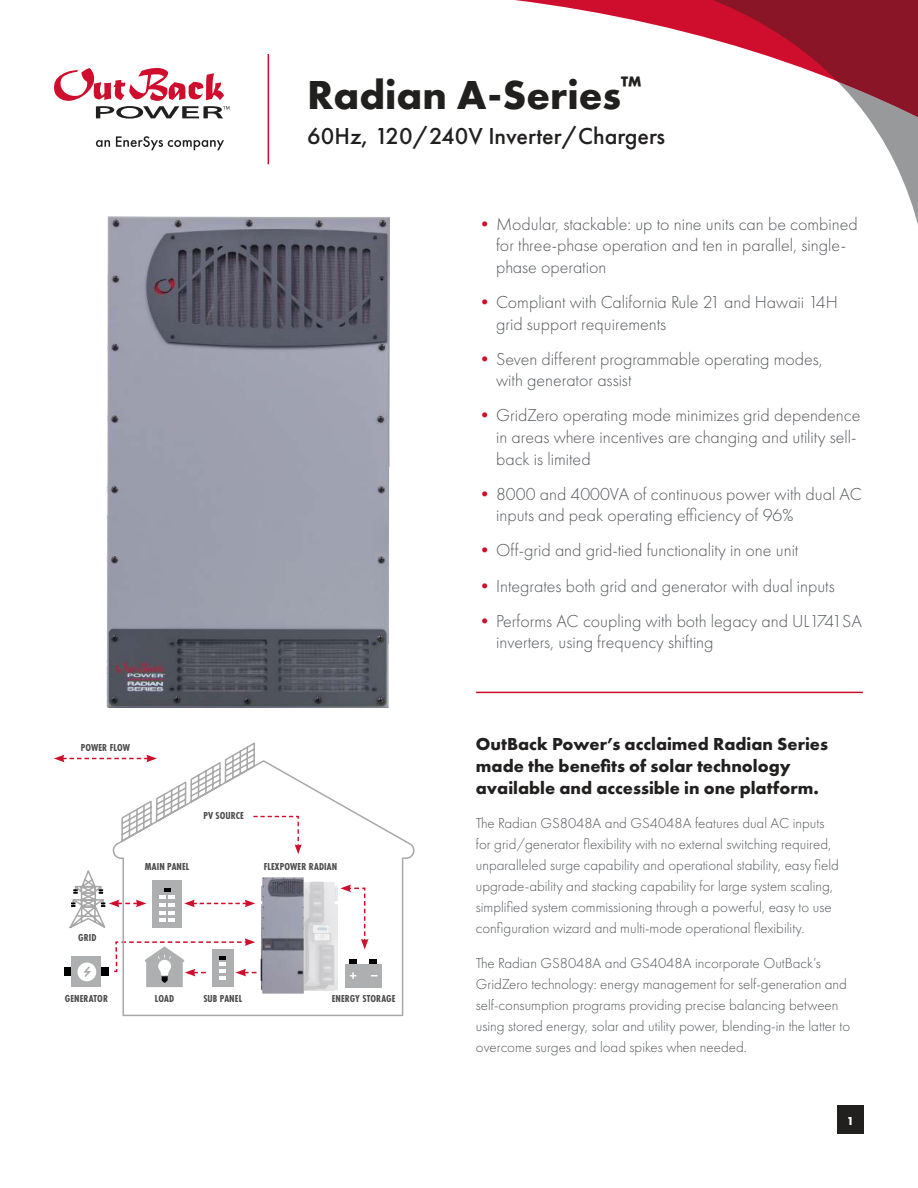
<style>
.page{position:relative;width:918px;height:1188px;background:#fff}
.page>*{position:absolute;margin:0;border:0;box-sizing:border-box;transform-origin:0 0}
.t1{font:700 42px "Futura PT";color:#221f1f}
.t2{font:500 24px "Futura PT";color:#221f1f}
.t3{font:300 18px/21.6px "Futura PT";color:#54565b}
.t4{font:700 18px/21.6px "Futura PT";color:#221f1f}
.t5{font:300 15px/21px "Futura PT";color:#54565b}
.t6{font:700 12px "Futura PT";color:#fff}
.t7{font:700 10.5px "Futura PT Cond";letter-spacing:.01em;color:#4c4c4e}
.s1{color:#cf0e2d}
</style>
<div class="page">
<hr style="left:268px;top:54px;width:1px;height:110px;background:#cf0e2d">
<div style="left:837px;top:1106px;width:27px;height:28px;background:#221f1f"></div>
<svg style="left:54px;top:68px;width:176px;height:82px"></svg>
<svg style="left:515px;top:0;width:403px;height:215px"></svg>
<svg style="left:676px;top:0;width:242px;height:124px"></svg>
<img style="left:107px;top:216px;width:282px;height:492px">
<hr style="left:476px;top:692px;width:387px;height:1px;background:#cf0e2d">
<svg style="left:54px;top:755px;width:54px;height:7px"></svg>
<svg style="left:69px;top:870px;width:37px;height:59px"></svg>
<div style="left:65px;top:968px;width:44px;height:8px;background:#010102"></div>
<div style="left:72px;top:957px;width:29px;height:30px;background:#aeafb0"></div>
<div style="left:77px;top:963px;width:19px;height:18px;background:#fff;border-radius:50%"></div>
<svg style="left:83px;top:966px;width:8px;height:11px"></svg>
<svg style="left:108px;top:742px;width:307px;height:275px"></svg>
<div style="left:345px;top:964px;width:37px;height:24px;background:#aeafb0"></div>
<svg style="left:350px;top:972px;width:6px;height:7px"></svg>
<svg style="left:350px;top:960px;width:7px;height:4px"></svg>
<svg style="left:370px;top:960px;width:7px;height:4px"></svg>
<img style="left:304px;top:877px;width:34px;height:116px">
<img style="left:261px;top:877px;width:43px;height:116px">
<h1 class="t1" style="left:307px;top:77px;width:336px">Radian A-Series<sup>™</sup></h1>
<h2 class="t2" style="left:307px;top:126px;width:360px">60Hz, 120/240V Inverter/Chargers</h2>
<p class="t7" style="left:81px;top:743px;width:51px">POWER FLOW</p>
<p class="t7" style="left:203px;top:811px;width:42px">PV SOURCE</p>
<p class="t7" style="left:145px;top:862px;width:46px">MAIN PANEL</p>
<p class="t7" style="left:264px;top:862px;width:75px">FLEXPOWER RADIAN</p>
<p class="t7" style="left:78px;top:933px;width:20px">GRID</p>
<p class="t7" style="left:65px;top:994px;width:45px">GENERATOR</p>
<p class="t7" style="left:155px;top:994px;width:21px">LOAD</p>
<p class="t7" style="left:203px;top:994px;width:40px">SUB PANEL</p>
<p class="t7" style="left:332px;top:994px;width:65px">ENERGY STORAGE</p>
<p class="t3" style="left:496px;top:214px;width:363px;text-indent:-20px"><span class="s1">•</span> Modular, stackable: up to nine units can be combined for three-phase operation and ten in parallel, single&shy;phase operation</p>
<p class="t3" style="left:496px;top:293px;width:343px;text-indent:-20px"><span class="s1">•</span> Compliant with California Rule 21 and Hawaii 14H grid support requirements</p>
<p class="t3" style="left:496px;top:349px;width:328px;text-indent:-20px"><span class="s1">•</span> Seven different programmable operating modes, with generator assist</p>
<p class="t3" style="left:496px;top:406px;width:366px;text-indent:-20px"><span class="s1">•</span> GridZero operating mode minimizes grid dependence in areas where incentives are changing and utility sell&shy;back is limited</p>
<p class="t3" style="left:496px;top:484px;width:367px;text-indent:-20px"><span class="s1">•</span> 8000 and 4000VA of continuous power with dual AC inputs and peak operating efficiency of 96%</p>
<p class="t3" style="left:476px;top:541px;width:324px"><span class="s1">•</span> Off-grid and grid-tied functionality in one unit</p>
<p class="t3" style="left:476px;top:576px;width:360px"><span class="s1">•</span> Integrates both grid and generator with dual inputs</p>
<p class="t3" style="left:496px;top:611px;width:367px;text-indent:-20px"><span class="s1">•</span> Performs AC coupling with both legacy and UL1741SA inverters, using frequency shifting</p>
<p class="t4" style="left:476px;top:735px;width:354px">OutBack Power’s acclaimed Radian Series made the benefits of solar technology available and accessible in one platform.</p>
<p class="t5" style="left:476px;top:814px;width:365px">The Radian GS8048A and GS4048A features dual AC inputs for grid/generator flexibility with no external switching required, unparalleled surge capability and operational stability, easy field upgrade-ability and stacking capability for large system scaling, simplified system commissioning through a powerful, easy to use configuration wizard and multi-mode operational flexibility.</p>
<p class="t5" style="left:476px;top:953px;width:376px">The Radian GS8048A and GS4048A incorporate OutBack’s GridZero technology: energy management for self-generation and self-consumption programs providing precise balancing between using stored energy, solar and utility power, blending-in the latter to overcome surges and load spikes when needed.</p>
<p class="t6" style="left:847px;top:1116px;width:9px">1</p>
</div>
